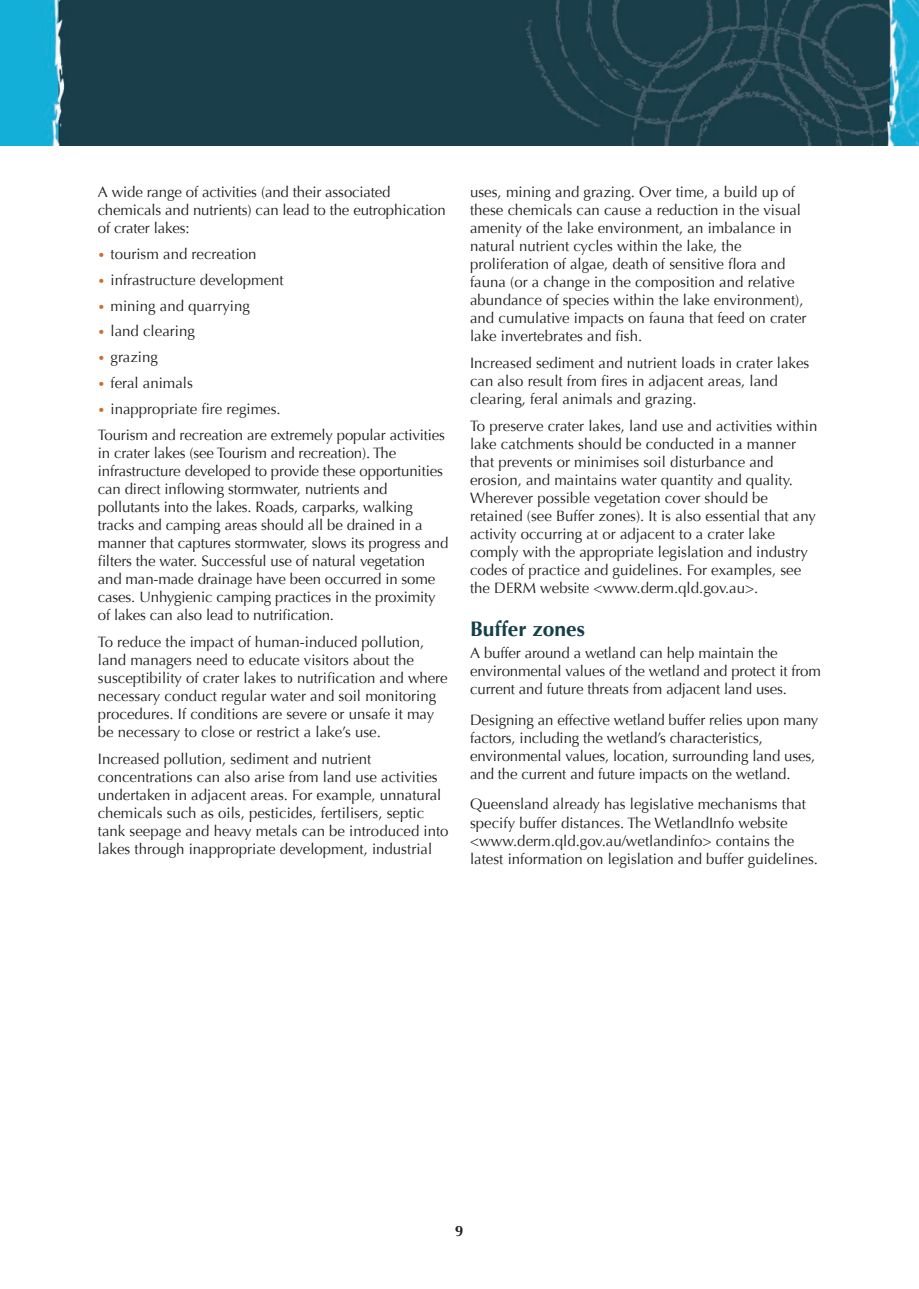
<style>
.page{position:relative;width:919px;height:1289px;background:#fff}
.page>*{position:absolute;margin:0;border:0;box-sizing:border-box;transform-origin:0 0}
.t1{font:700 21px "Optima";color:#143e4a}
.t2{font:15px/18px "Optima";color:#231f20}
.t3{font:700 15px "Optima";color:#231f20}
.s1{font-size:12px;color:#cb6e2e}
</style>
<div class="page">
<img style="left:0;top:0;width:918px;height:145px">
<p class="t2" style="left:98px;top:183px;width:349px">A wide range of activities (and their associated chemicals and nutrients) can lead to the eutrophication of crater lakes:</p>
<p class="t2" style="left:98px;top:245px;width:160px"><span class="s1">•</span> tourism and recreation</p>
<p class="t2" style="left:98px;top:271px;width:187px"><span class="s1">•</span> infrastructure development</p>
<p class="t2" style="left:98px;top:296px;width:153px"><span class="s1">•</span> mining and quarrying</p>
<p class="t2" style="left:98px;top:322px;width:98px"><span class="s1">•</span> land clearing</p>
<p class="t2" style="left:98px;top:348px;width:62px"><span class="s1">•</span> grazing</p>
<p class="t2" style="left:98px;top:374px;width:97px"><span class="s1">•</span> feral animals</p>
<p class="t2" style="left:98px;top:395px;width:348px;line-height:26.5px"><span class="s1">•</span> inappropriate fire regimes.<br>Tourism and recreation are extremely popular activities</p>
<p class="t2" style="left:98px;top:444px;width:352px">in crater lakes (see Tourism and recreation). The infrastructure developed to provide these opportunities can direct inflowing stormwater, nutrients and pollutants into the lakes. Roads, carparks, walking tracks and camping areas should all be drained in a manner that captures stormwater, slows its progress and filters the water. Successful use of natural vegetation and man-made drainage have been occurred in some cases. Unhygienic camping practices in the proximity of lakes can also lead to nutrification.</p>
<p class="t2" style="left:98px;top:633px;width:351px">To reduce the impact of human-induced pollution, land managers need to educate visitors about the susceptibility of crater lakes to nutrification and where necessary conduct regular water and soil monitoring procedures. If conditions are severe or unsafe it may be necessary to close or restrict a lake’s use.</p>
<p class="t2" style="left:98px;top:750px;width:352px">Increased pollution, sediment and nutrient concentrations can also arise from land use activities undertaken in adjacent areas. For example, unnatural chemicals such as oils, pesticides, fertilisers, septic tank seepage and heavy metals can be introduced into lakes through inappropriate development, industrial</p>
<p class="t2" style="left:470px;top:183px;width:338px">uses, mining and grazing. Over time, a build up of these chemicals can cause a reduction in the visual amenity of the lake environment, an imbalance in natural nutrient cycles within the lake, the proliferation of algae, death of sensitive flora and fauna (or a change in the composition and relative abundance of species within the lake environment), and cumulative impacts on fauna that feed on crater lake invertebrates and fish.</p>
<p class="t2" style="left:470px;top:354px;width:341px">Increased sediment and nutrient loads in crater lakes can also result from fires in adjacent areas, land clearing, feral animals and grazing.</p>
<p class="t2" style="left:470px;top:417px;width:349px">To preserve crater lakes, land use and activities within lake catchments should be conducted in a manner that prevents or minimises soil disturbance and erosion, and maintains water quantity and quality.<br>Wherever possible vegetation cover should be retained (see Buffer zones). It is also essential that any activity occurring at or adjacent to a crater lake comply with the appropriate legislation and industry codes of practice and guidelines. For examples, see the DERM website &lt;www.derm.qld.gov.au&gt;.</p>
<h1 class="t1" style="left:470px;top:616px;width:116px">Buffer zones</h1>
<p class="t2" style="left:470px;top:644px;width:352px">A buffer around a wetland can help maintain the environmental values of the wetland and protect it from current and future threats from adjacent land uses.</p>
<p class="t2" style="left:470px;top:710px;width:350px">Designing an effective wetland buffer relies upon many factors, including the wetland’s characteristics, environmental values, location, surrounding land uses, and the current and future impacts on the wetland.</p>
<p class="t2" style="left:470px;top:795px;width:349px">Queensland already has legislative mechanisms that specify buffer distances. The WetlandInfo website &lt;www.derm.qld.gov.au/wetlandinfo&gt; contains the latest information on legislation and buffer guidelines.</p>
<p class="t3" style="left:455px;top:1221px;width:10px">9</p>
</div>
